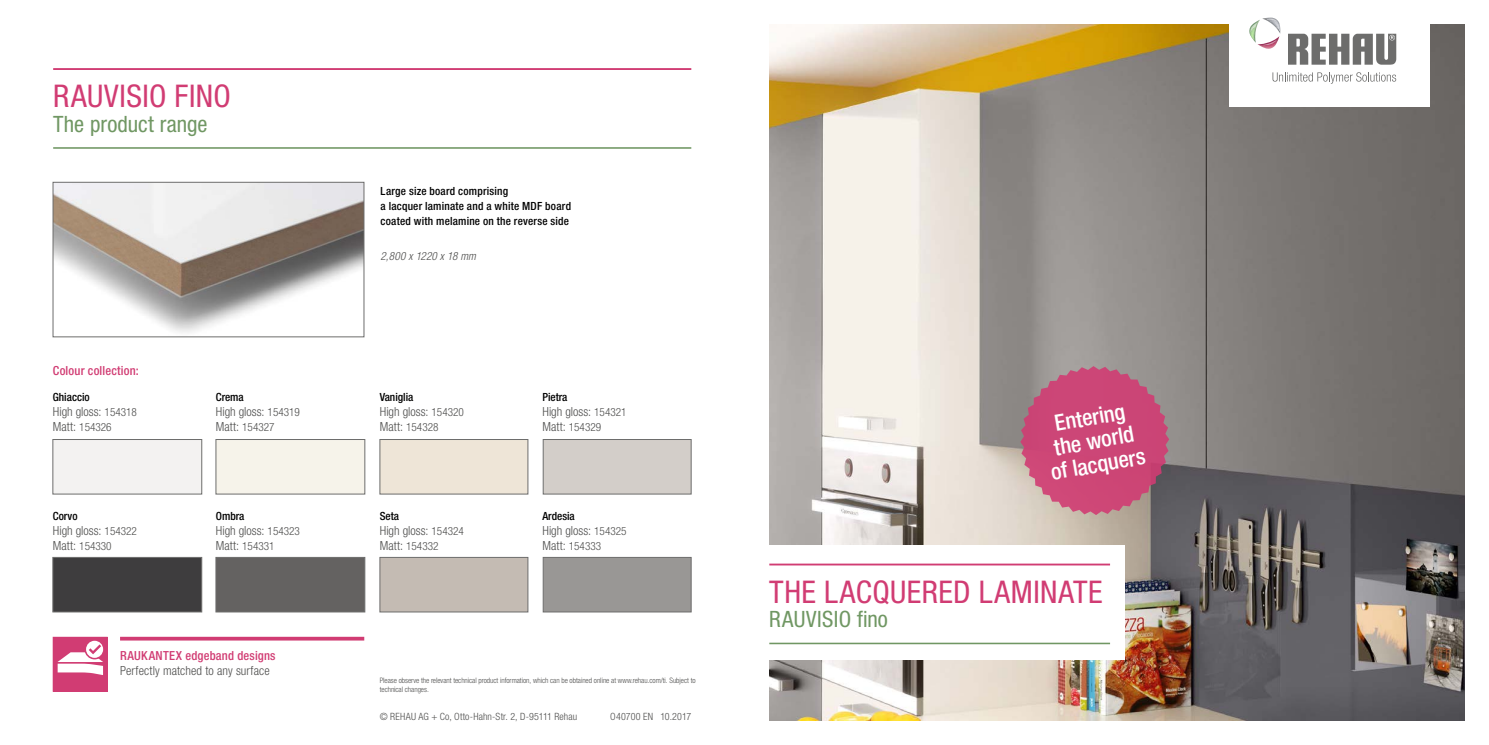
<style>
.page{position:relative;width:1489px;height:745px;background:#fff}
.page>*{position:absolute;margin:0;border:0;box-sizing:border-box;transform-origin:0 0}
.Cover_page_headline{font:condensed 31.25px "Helvetica Neue LTW1 G";letter-spacing:.015em;color:#d13c73}
.Headline_with_sublin{font:condensed 31.25px "Helvetica Neue LTW1 G";letter-spacing:.015em;color:#d13c73}
.Super_small_bold{font:500 condensed 22.5px/23.8px "Helvetica Neue LTW1 G";color:#fff;text-align:center}
.Subline{font:condensed 22.5px "Helvetica Neue LTW1 G";color:#709763}
.Cover_page_subline{font:condensed 22.5px "Helvetica Neue LTW1 G";letter-spacing:.015em;color:#709763}
.Bodytext{font:300 condensed 12.5px "Helvetica Neue LTW1 G";letter-spacing:.005em;color:#4e4e4d}
.Bodytext-2{font:500 condensed 12.5px "Helvetica Neue LTW1 G";letter-spacing:.015em;color:#d13c73}
.Leadtext_large{font:500 condensed 12.5px "Helvetica Neue LTW1 G";letter-spacing:.015em;color:#d13c73}
.Bodytext-3{font:500 condensed 11.25px/15px "Helvetica Neue LTW1 G";letter-spacing:.015em;color:#000}
.Bodytext-4{font:300 condensed 11.25px "Helvetica Neue LTW1 G";color:#4e4e4d}
.t1{font:italic 300 condensed 11.25px "Helvetica Neue LTW1 G";letter-spacing:.01em;color:#4e4e4d}
.Pagenumber_right{font:300 condensed 10px "Helvetica Neue LTW1 G";letter-spacing:.015em;color:#4e4e4d}
.Bodytext-5{font:300 condensed 10px "Helvetica Neue LTW1 G";letter-spacing:.015em;color:#4e4e4d}
.Disclaimer{font:300 condensed 7.5px/9px "Helvetica Neue LTW1 G";letter-spacing:-.005em;color:#4e4e4d}
.s1{font-size:11.25px}
.s2{font-size:12.5px}
</style>
<div class="page">
<img style="left:769px;top:25px;width:694px;height:694px">
<div style="left:53px;top:439px;width:149px;height:55px;background:#f3f2f1;border:1px solid #6d6d6c"></div>
<div style="left:53px;top:557px;width:149px;height:54px;background:#3e3d3e;border:1px solid #6d6d6c"></div>
<div style="left:216px;top:439px;width:149px;height:55px;background:#f6f3ea;border:1px solid #6d6d6c"></div>
<div style="left:216px;top:557px;width:149px;height:54px;background:#646261;border:1px solid #6d6d6c"></div>
<div style="left:380px;top:439px;width:148px;height:55px;background:#eee5d7;border:1px solid #6d6d6c"></div>
<div style="left:380px;top:557px;width:148px;height:54px;background:#c4bbb3;border:1px solid #6d6d6c"></div>
<div style="left:543px;top:439px;width:148px;height:55px;background:#d3cec9;border:1px solid #6d6d6c"></div>
<div style="left:543px;top:557px;width:148px;height:54px;background:#999795;border:1px solid #6d6d6c"></div>
<div style="left:716px;top:545px;width:408px;height:114px;background:#fff"></div>
<hr style="left:769px;top:563px;width:340px;height:2px;background:#d13c73">
<hr style="left:769px;top:642px;width:340px;height:1px;background:#709763">
<hr style="left:53px;top:68px;width:638px;height:2px;background:#d13c73">
<hr style="left:53px;top:147px;width:638px;height:2px;background:#709763">
<img style="left:55px;top:184px;width:307px;height:149px">
<div style="left:53px;top:182px;width:311px;height:155px;border:1px solid #6d6d6c"></div>
<svg style="left:1020px;top:366px;width:149px;height:148px;background:#c05a7d"></svg>
<svg style="left:53px;top:636px;width:55px;height:55px"></svg>
<svg style="left:120px;top:636px;width:244px;height:4px"></svg>
<div style="left:1228px;top:0;width:201px;height:107px;background:#fff"></div>
<svg style="left:1272px;top:72px;width:123px;height:12px"></svg>
<svg style="left:1288px;top:34px;width:108px;height:31px"></svg>
<svg style="left:1249px;top:18px;width:31px;height:31px"></svg>
<p class="Headline_with_sublin" style="left:53px;top:78px;width:179px">RAUVISIO FINO</p>
<p class="Subline" style="left:53px;top:110px;width:156px">The product range</p>
<p class="Leadtext_large" style="left:53px;top:363px;width:88px">Colour collection:</p>
<p class="Bodytext-3" style="left:53px;top:389px;width:38px">Ghiaccio</p>
<p class="Bodytext" style="left:53px;top:404px;width:86px">High gloss: <span class="s1">154318</span></p>
<p class="Bodytext-4" style="left:53px;top:420px;width:60px"><span class="s2">Matt:</span> 154326</p>
<p class="Bodytext-3" style="left:53px;top:508px;width:26px">Corvo</p>
<p class="Bodytext" style="left:53px;top:523px;width:86px">High gloss: <span class="s1">154322</span></p>
<p class="Bodytext-4" style="left:53px;top:539px;width:60px"><span class="s2">Matt:</span> 154330</p>
<p class="Bodytext-3" style="left:216px;top:389px;width:29px">Crema</p>
<p class="Bodytext" style="left:216px;top:404px;width:86px">High gloss: <span class="s1">154319</span></p>
<p class="Bodytext-4" style="left:216px;top:420px;width:60px"><span class="s2">Matt:</span> 154327</p>
<p class="Bodytext-3" style="left:216px;top:508px;width:30px">Ombra</p>
<p class="Bodytext" style="left:216px;top:523px;width:86px">High gloss: <span class="s1">154323</span></p>
<p class="Bodytext-4" style="left:216px;top:539px;width:60px"><span class="s2">Matt:</span> 154331</p>
<p class="Bodytext-2" style="left:120px;top:647px;width:157px">RAUKANTEX edgeband designs</p>
<p class="Bodytext" style="left:120px;top:663px;width:151px">Perfectly matched to any surface</p>
<p class="Bodytext-3" style="left:380px;top:184px;width:192px">Large size board comprising<br>a lacquer laminate and a white MDF board coated with melamine on the reverse side</p>
<p class="t1" style="left:380px;top:250px;width:97px">2,800 x 1220 x 18 mm</p>
<p class="Bodytext-3" style="left:380px;top:389px;width:35px">Vaniglia</p>
<p class="Bodytext" style="left:380px;top:404px;width:86px">High gloss: <span class="s1">154320</span></p>
<p class="Bodytext-4" style="left:380px;top:420px;width:60px"><span class="s2">Matt:</span> 154328</p>
<p class="Bodytext-3" style="left:380px;top:508px;width:21px">Seta</p>
<p class="Bodytext" style="left:380px;top:523px;width:86px">High gloss: <span class="s1">154324</span></p>
<p class="Bodytext-4" style="left:380px;top:539px;width:60px"><span class="s2">Matt:</span> 154332</p>
<p class="Bodytext-3" style="left:542px;top:389px;width:27px">Pietra</p>
<p class="Bodytext" style="left:542px;top:404px;width:86px">High gloss: <span class="s1">154321</span></p>
<p class="Bodytext-4" style="left:542px;top:420px;width:60px"><span class="s2">Matt:</span> 154329</p>
<p class="Bodytext-3" style="left:542px;top:508px;width:34px">Ardesia</p>
<p class="Bodytext" style="left:542px;top:523px;width:86px">High gloss: <span class="s1">154325</span></p>
<p class="Bodytext-4" style="left:542px;top:539px;width:60px"><span class="s2">Matt:</span> 154333</p>
<p class="Disclaimer" style="left:380px;top:675px;width:317px">Please observe the relevant technical product information, which can be obtained online at www.rehau.com/ti. Subject to technical changes.</p>
<p class="Pagenumber_right" style="left:380px;top:710px;width:199px">© REHAU AG + Co, Otto-Hahn-Str. 2, D-95111 Rehau</p>
<p class="Bodytext-5" style="left:610px;top:710px;width:83px">O40700 EN 10.2017</p>
<p class="Super_small_bold" style="left:1052px;top:411px;width:73px;rotate:-10deg">Entering</p>
<p class="Super_small_bold" style="left:1044px;top:437px;width:97px;rotate:-10deg">the world of lacquers</p>
<p class="Cover_page_headline" style="left:769px;top:573px;width:335px">THE LACQUERED LAMINATE</p>
<p class="Cover_page_subline" style="left:769px;top:605px;width:120px">RAUVISIO fino</p>
</div>
